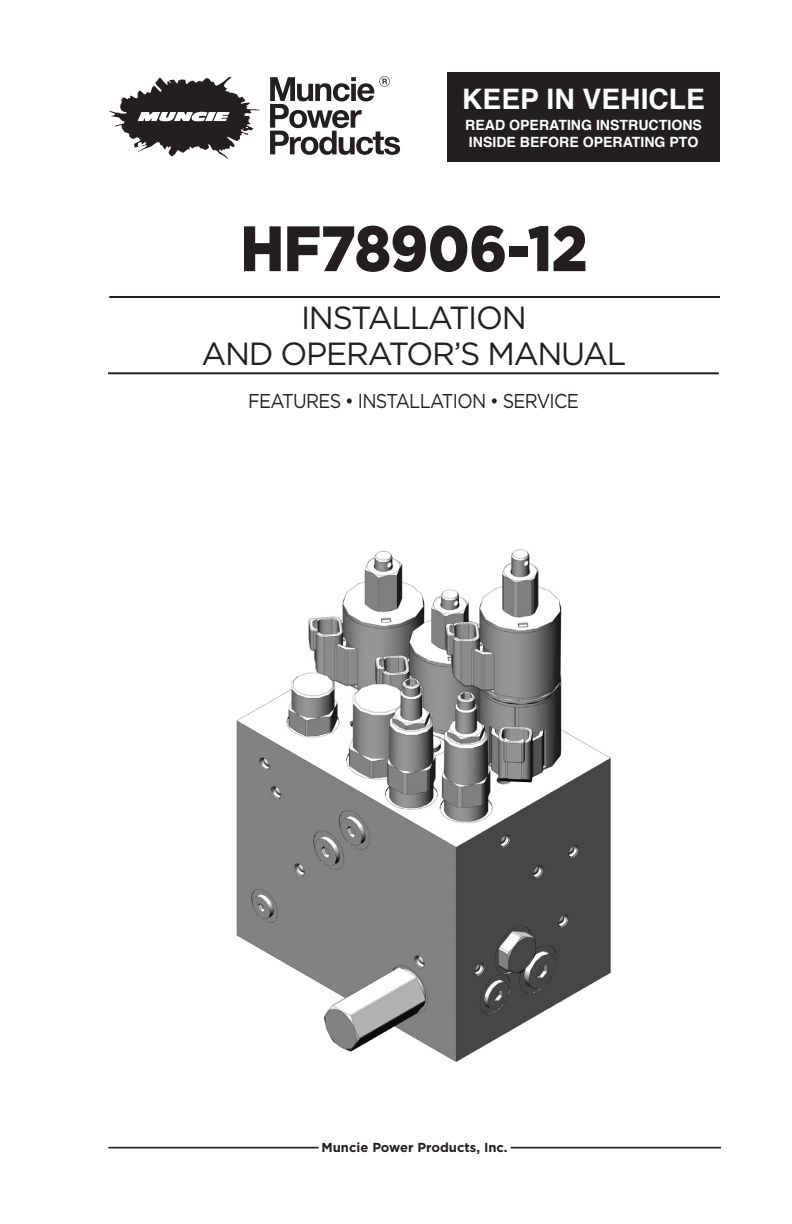
<style>
.page{position:relative;width:792px;height:1224px;background:#fff}
.page>*{position:absolute;margin:0;border:0;box-sizing:border-box;transform-origin:0 0}
.Heads{font:900 64px "Gotham";letter-spacing:-.01em;color:#231f20;scale:.9 1}
.Heads-2{font:32px "Gotham";letter-spacing:-.04em;color:#231f20}
.t1{font:700 28.2px "Helvetica";color:#fff}
.t2{font:20px "Gotham";letter-spacing:-.04em;color:#231f20;scale:.9 1}
.t3{font:700 14.2px "Helvetica";color:#fff}
.t4{font:700 13px "Gotham";color:#231f20}
</style>
<div class="page">
<img style="left:236px;top:549px;width:375px;height:513px">
<svg style="left:270px;top:76px;width:130px;height:79px"></svg>
<svg style="left:109px;top:77px;width:151px;height:82px"></svg>
<div style="left:447px;top:73px;width:273px;height:89px;background:#231f20"></div>
<hr style="left:108px;top:1147px;width:210px;height:1px;background:#231f20">
<hr style="left:511px;top:1147px;width:210px;height:1px;background:#231f20">
<hr style="left:109px;top:296px;width:611px;height:2px;background:#231f20">
<hr style="left:108px;top:372px;width:611px;height:2px;background:#231f20">
<p class="t1" style="left:462px;top:77px;width:244px">KEEP IN VEHICLE</p>
<p class="t3" style="left:465px;top:113px;width:238px">READ OPERATING INSTRUCTIONS</p>
<p class="t3" style="left:469px;top:130px;width:231px">INSIDE BEFORE OPERATING PTO</p>
<p class="Heads" style="left:240px;top:204px;width:387px">HF78906-12</p>
<p class="Heads-2" style="left:301px;top:297px;width:227px">INSTALLATION</p>
<p class="Heads-2" style="left:201px;top:333px;width:427px">AND OPERATOR’S MANUAL</p>
<p class="t2" style="left:248px;top:388px;width:369px">FEATURES • INSTALLATION • SERVICE</p>
<p class="t4" style="left:322px;top:1139px;width:188px">Muncie Power Products, Inc.</p>
</div>
